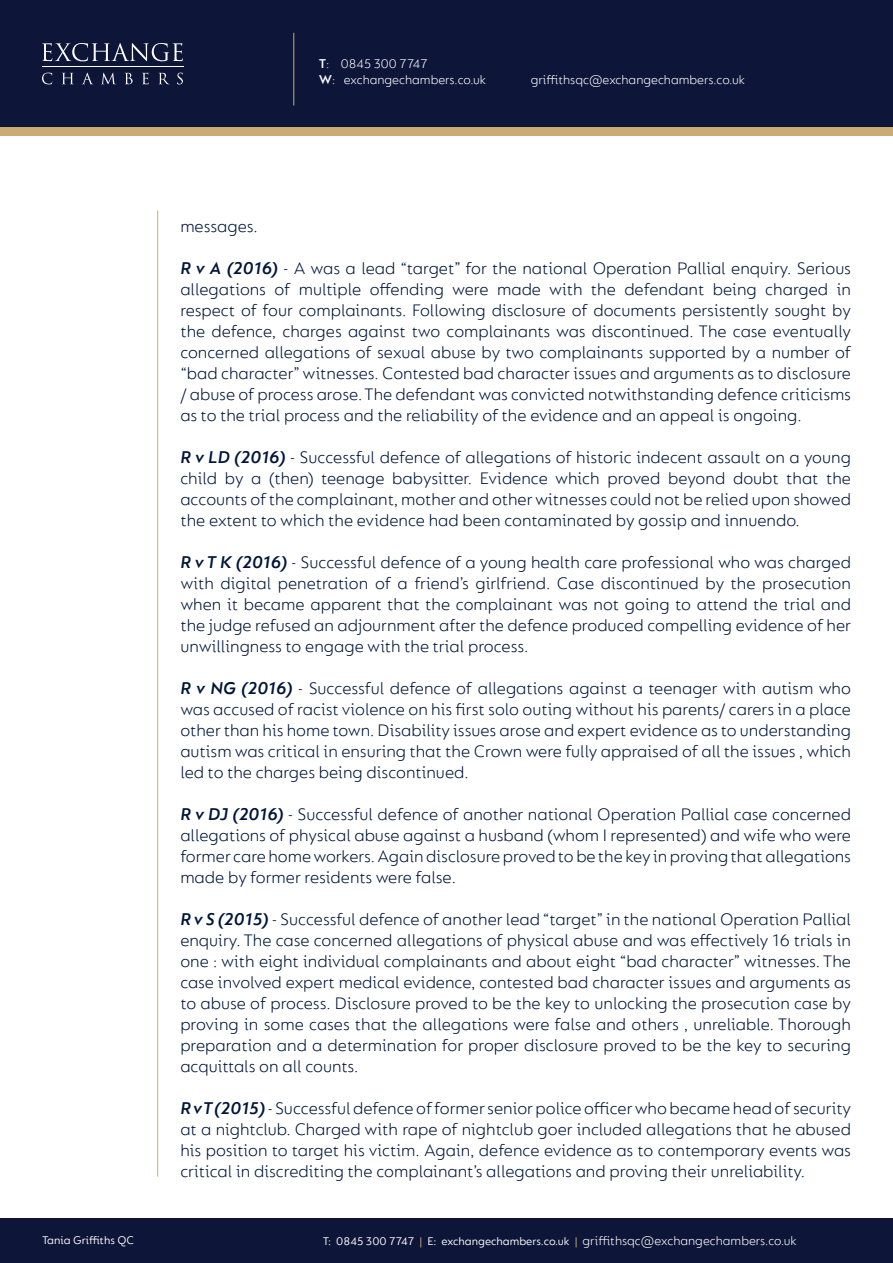
<style>
.page{position:relative;width:893px;height:1263px;background:#fff}
.page>*{position:absolute;margin:0;border:0;box-sizing:border-box;transform-origin:0 0}
.t1{font:300 18px/21px "FS Lucas";color:#001537;text-align:justify}
.t2{font:300 13.5px/16.2px "FS Lucas";color:#fff}
.t3{font:12px "FS Lucas";color:#fff}
.s1{font-weight:600}
.s2{font-weight:600;font-style:italic}
.s3{color:#cbaa76}
.s4{font-weight:300;font-size:13.5px}
</style>
<div class="page">
<div style="left:0;top:64px;width:893px;height:72px;background:#cbaa76"></div>
<div style="left:0;top:0;width:893px;height:127px;background:#0d1638"></div>
<div style="left:0;top:1219px;width:893px;height:44px;background:#0d1638"></div>
<hr style="left:42px;top:67px;width:142px;height:1px;background:#fff">
<svg style="left:42px;top:43px;width:141px;height:18px"></svg>
<svg style="left:42px;top:73px;width:10px;height:11px"></svg>
<svg style="left:62px;top:73px;width:11px;height:11px"></svg>
<svg style="left:82px;top:73px;width:11px;height:11px"></svg>
<svg style="left:102px;top:73px;width:13px;height:11px"></svg>
<svg style="left:125px;top:73px;width:8px;height:11px"></svg>
<svg style="left:142px;top:73px;width:7px;height:11px"></svg>
<svg style="left:159px;top:73px;width:10px;height:11px"></svg>
<svg style="left:177px;top:73px;width:6px;height:11px"></svg>
<hr style="left:293px;top:33px;width:1px;height:73px;background:#cbaa76">
<hr style="left:157px;top:211px;width:1px;height:966px;background:#cbaa76">
<p class="t2" style="left:319px;top:55px;width:169px"><span class="s1">T</span>: 0845 300 7747<br><span class="s1">W</span>: exchangechambers.co.uk</p>
<p class="t2" style="left:531px;top:71px;width:216px">griffithsqc@exchangechambers.co.uk</p>
<p class="t1" style="left:180px;top:215px;width:79px">messages.</p>
<p class="t1" style="left:180px;top:257px;width:672px"><span class="s2">R v A (2016)</span> - A was a lead “target” for the national Operation Pallial enquiry. Serious allegations of multiple offending were made with the defendant being charged in respect of four complainants. Following disclosure of documents persistently sought by the defence, charges against two complainants was discontinued. The case eventually concerned allegations of sexual abuse by two complainants supported by a number of “bad character” witnesses. Contested bad character issues and arguments as to disclosure / abuse of process arose. The defendant was convicted notwithstanding defence criticisms as to the trial process and the reliability of the evidence and an appeal is ongoing.</p>
<p class="t1" style="left:180px;top:446px;width:672px"><span class="s2">R v LD (2016)</span> - Successful defence of allegations of historic indecent assault on a young child by a (then) teenage babysitter. Evidence which proved beyond doubt that the accounts of the complainant, mother and other witnesses could not be relied upon showed the extent to which the evidence had been contaminated by gossip and innuendo.</p>
<p class="t1" style="left:180px;top:551px;width:672px"><span class="s2">R v T K (2016)</span> - Successful defence of a young health care professional who was charged with digital penetration of a friend’s girlfriend. Case discontinued by the prosecution when it became apparent that the complainant was not going to attend the trial and the judge refused an adjournment after the defence produced compelling evidence of her unwillingness to engage with the trial process.</p>
<p class="t1" style="left:180px;top:677px;width:672px"><span class="s2">R v NG (2016)</span> - Successful defence of allegations against a teenager with autism who was accused of racist violence on his first solo outing without his parents/ carers in a place other than his home town. Disability issues arose and expert evidence as to understanding autism was critical in ensuring that the Crown were fully appraised of all the issues , which led to the charges being discontinued.</p>
<p class="t1" style="left:180px;top:803px;width:672px"><span class="s2">R v DJ (2016)</span> - Successful defence of another national Operation Pallial case concerned allegations of physical abuse against a husband (whom I represented) and wife who were former care home workers. Again disclosure proved to be the key in proving that allegations made by former residents were false.</p>
<p class="t1" style="left:180px;top:908px;width:672px"><span class="s2">R v S (2015)</span> - Successful defence of another lead “target” in the national Operation Pallial enquiry. The case concerned allegations of physical abuse and was effectively 16 trials in one : with eight individual complainants and about eight “bad character” witnesses. The case involved expert medical evidence, contested bad character issues and arguments as to abuse of process. Disclosure proved to be the key to unlocking the prosecution case by proving in some cases that the allegations were false and others , unreliable. Thorough preparation and a determination for proper disclosure proved to be the key to securing acquittals on all counts.</p>
<p class="t1" style="left:180px;top:1097px;width:672px"><span class="s2">R v T (2015)</span> - Successful defence of former senior police officer who became head of security at a nightclub. Charged with rape of nightclub goer included allegations that he abused his position to target his victim. Again, defence evidence as to contemporary events was critical in discrediting the complainant’s allegations and proving their unreliability.</p>
<p class="t3" style="left:42px;top:1233px;width:94px">Tania Griffiths QC</p>
<p class="t3" style="left:323px;top:1235px;width:476px">T: 0845 300 7747 <span class="s3">|</span> E: exchangechambers.co.uk <span class="s3">|</span> <span class="s4">griffithsqc@exchangechambers.co.uk</span></p>
</div>
